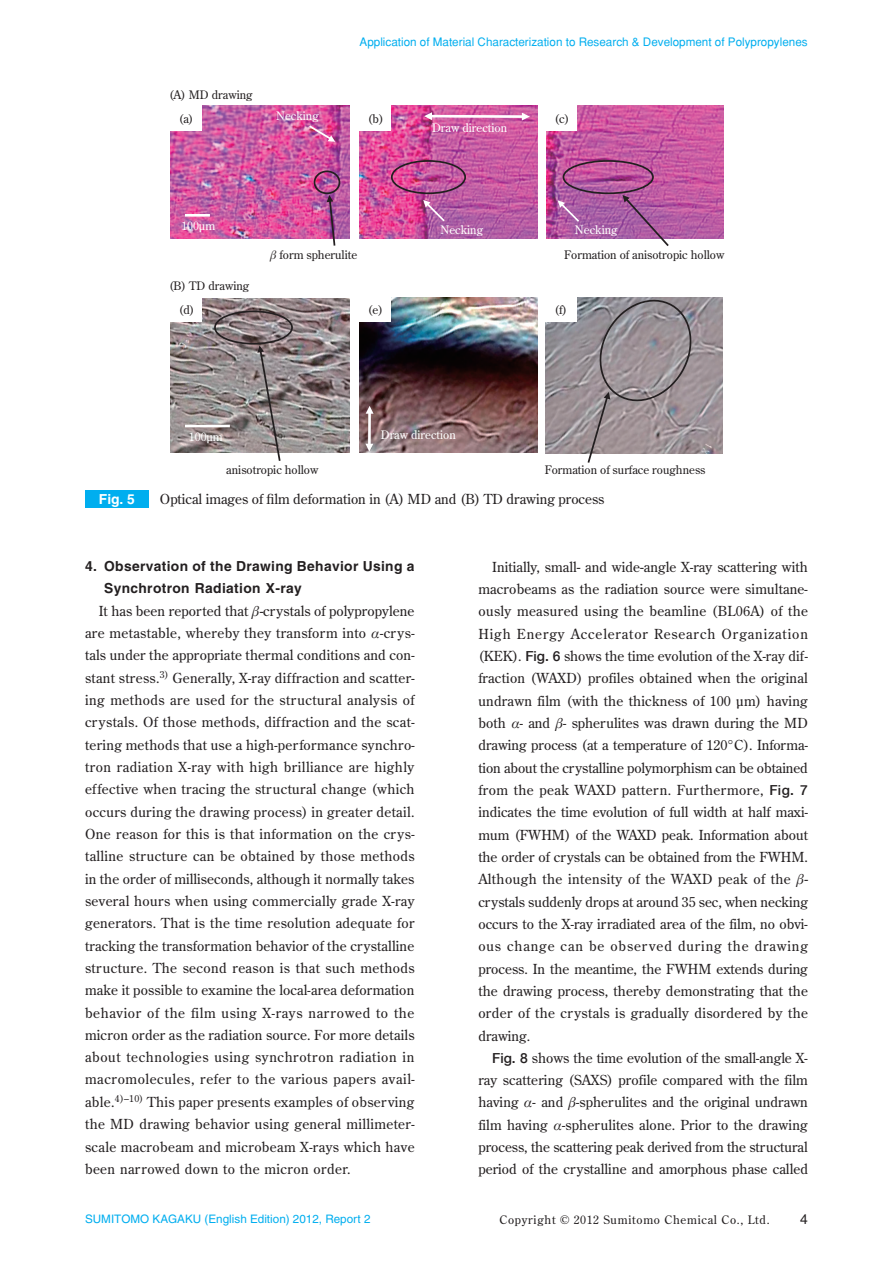
<style>
.page{position:relative;width:893px;height:1263px;background:#fff}
.page>*{position:absolute;margin:0;border:0;box-sizing:border-box;transform-origin:0 0}
.t1{font:13.8px/22.4px "Century Old Style Std";letter-spacing:.005em;color:#231f20;text-align:justify}
.t2{font:700 13.8px/22.4px "Helvetica";letter-spacing:.025em;color:#231f20}
.t3{font:700 13.8px "Helvetica";color:#fff}
.t4{font:13.8px "Helvetica LT Std";color:#231f20}
.t5{font:11.7px "Century Old Style Std";color:#231f20}
.t6{font:11.7px "Helvetica";color:#00aeef}
.t7{font:11.7px "Century Old Style Std";color:#fff}
.t8{font:11.7px "Helvetica LT Std";color:#00aeef}
.t9{font:11.7px "Century Old Style Std";letter-spacing:.06em;color:#231f20}
.s1{font-family:"Times";font-style:italic}
.s2{font-style:italic}
.s3{font-family:"Helvetica Neue";font-weight:500}
</style>
<div class="page">
<div style="left:85px;top:490px;width:64px;height:17px;background:#00aeef"></div>
<img style="left:359px;top:298px;width:179px;height:155px">
<img style="left:546px;top:106px;width:177px;height:132px">
<img style="left:359px;top:106px;width:179px;height:132px">
<img style="left:170px;top:106px;width:179px;height:132px">
<img style="left:170px;top:298px;width:179px;height:155px">
<img style="left:546px;top:298px;width:176px;height:155px">
<div style="left:545px;top:297px;width:32px;height:25px;background:#fff"></div>
<div style="left:545px;top:105px;width:32px;height:26px;background:#fff"></div>
<div style="left:358px;top:297px;width:32px;height:25px;background:#fff"></div>
<div style="left:358px;top:105px;width:32px;height:26px;background:#fff"></div>
<div style="left:169px;top:297px;width:32px;height:25px;background:#fff"></div>
<div style="left:169px;top:105px;width:32px;height:26px;background:#fff"></div>
<div style="left:391px;top:160px;width:75px;height:34px;border:2px solid #231f20;border-radius:50%"></div>
<div style="left:314px;top:171px;width:26px;height:23px;border:2px solid #231f20;border-radius:50%"></div>
<div style="left:563px;top:160px;width:91px;height:34px;border:2px solid #231f20;border-radius:50%"></div>
<div style="left:214px;top:311px;width:79px;height:34px;border:2px solid #231f20;border-radius:50%"></div>
<svg style="left:522px;top:113px;width:8px;height:8px"></svg>
<svg style="left:424px;top:112px;width:8px;height:8px"></svg>
<hr style="left:431px;top:115px;width:92px;height:3px;background:#fff">
<svg style="left:622px;top:195px;width:47px;height:51px;background:#b16ea8"></svg>
<svg style="left:588px;top:297px;width:111px;height:166px;background:#9d9599"></svg>
<svg style="left:327px;top:195px;width:8px;height:51px"></svg>
<svg style="left:366px;top:406px;width:8px;height:8px"></svg>
<svg style="left:365px;top:444px;width:8px;height:8px"></svg>
<hr style="left:368px;top:412px;width:3px;height:33px;background:#fff">
<svg style="left:423px;top:200px;width:22px;height:21px"></svg>
<svg style="left:309px;top:125px;width:26px;height:17px"></svg>
<svg style="left:558px;top:200px;width:21px;height:22px"></svg>
<hr style="left:185px;top:214px;width:25px;height:3px;background:#fff">
<svg style="left:257px;top:345px;width:24px;height:116px;background:#928a8b"></svg>
<hr style="left:185px;top:425px;width:45px;height:2px;background:#fff">
<p class="t5" style="left:169px;top:87px;width:85px">(A) MD drawing</p>
<p class="t6" style="left:360px;top:34px;width:450px">Application of Material Characterization to Research &amp; Development of Polypropylenes</p>
<p class="t7" style="left:276px;top:108px;width:44px">Necking</p>
<p class="t5" style="left:179px;top:111px;width:16px">(a)</p>
<p class="t5" style="left:368px;top:111px;width:17px">(b)</p>
<p class="t5" style="left:554px;top:111px;width:16px">(c)</p>
<p class="t7" style="left:432px;top:121px;width:77px">Draw direction</p>
<p class="t7" style="left:181px;top:219px;width:35px">100μm</p>
<p class="t5" style="left:169px;top:278px;width:82px">(B) TD drawing</p>
<p class="t7" style="left:440px;top:222px;width:44px">Necking</p>
<p class="t7" style="left:575px;top:222px;width:44px">Necking</p>
<p class="t5" style="left:270px;top:247px;width:89px"><span class="s1">β</span> form spherulite</p>
<p class="t5" style="left:564px;top:247px;width:162px">Formation of anisotropic hollow</p>
<p class="t5" style="left:179px;top:302px;width:17px">(d)</p>
<p class="t5" style="left:368px;top:302px;width:17px">(e)</p>
<p class="t5" style="left:554px;top:302px;width:14px">(f)</p>
<p class="t7" style="left:189px;top:429px;width:35px">100μm</p>
<p class="t7" style="left:381px;top:427px;width:77px">Draw direction</p>
<p class="t5" style="left:226px;top:462px;width:94px">anisotropic hollow</p>
<p class="t5" style="left:545px;top:462px;width:162px">Formation of surface roughness</p>
<p class="t3" style="left:99px;top:490px;width:38px">Fig. 5</p>
<p class="t1" style="left:160px;top:487px;width:446px">Optical images of film deformation in (A) MD and (B) TD drawing process</p>
<p class="t2" style="left:104px;top:555px;width:312px;text-indent:-19px">4. Observation of the Drawing Behavior Using a<br>Synchrotron Radiation X-ray</p>
<p class="t1" style="left:85px;top:599px;width:331px;text-indent:14px">It has been reported that <span class="s1">β</span><span class="s2">-</span>crystals of polypropylene are metastable, whereby they transform into <span class="s1">α</span>-crys&shy;tals under the appropriate thermal conditions and con&shy;stant stress.<sup>3)</sup> Generally, X-ray diffraction and scatter&shy;ing methods are used for the structural analysis of crystals. Of those methods, diffraction and the scat&shy;tering methods that use a high-performance synchro&shy;tron radiation X-ray with high brilliance are highly effective when tracing the structural change (which occurs during the drawing process) in greater detail.<br>One reason for this is that information on the crys&shy;talline structure can be obtained by those methods in the order of milliseconds, although it normally takes several hours when using commercially grade X-ray generators. That is the time resolution adequate for tracking the transformation behavior of the crystalline structure. The second reason is that such methods make it possible to examine the local-area deformation behavior of the film using X-rays narrowed to the micron order as the radiation source. For more details about technologies using synchrotron radiation in macromolecules, refer to the various papers avail&shy;able.<sup>4)–10)</sup> This paper presents examples of observing the MD drawing behavior using general millimeter&shy;scale macrobeam and microbeam X-rays which have been narrowed down to the micron order.</p>
<p class="t1" style="left:478px;top:555px;width:331px;text-indent:14px">Initially, small<span class="s2">-</span> and wide<span class="s2">-</span>angle X-ray scattering with macrobeams as the radiation source were simultane&shy;ously measured using the beamline (BL06A) of the High Energy Accelerator Research Organization (KEK). <span class="s3">Fig. 6</span> shows the time evolution of the X-ray dif&shy;fraction (WAXD) profiles obtained when the original undrawn film (with the thickness of 100 μm) having both <span class="s1">α</span>- and <span class="s1">β</span>- spherulites was drawn during the MD drawing process (at a temperature of 120°C). Informa&shy;tion about the crystalline polymorphism can be obtained from the peak WAXD pattern. Furthermore, <span class="s3">Fig. 7 </span>indicates the time evolution of full width at half maxi&shy;mum (FWHM) of the WAXD peak. Information about the order of crystals can be obtained from the FWHM.<br>Although the intensity of the WAXD peak of the <span class="s1">β&shy;</span>crystals suddenly drops at around 35 sec, when necking occurs to the X-ray irradiated area of the film, no obvi&shy;ous change can be observed during the drawing process. In the meantime, the FWHM extends during the drawing process, thereby demonstrating that the order of the crystals is gradually disordered by the drawing.</p>
<p class="t1" style="left:478px;top:1046px;width:331px;text-indent:14px"><span class="s3">Fig. 8</span> shows the time evolution of the small-angle X&shy;ray scattering (SAXS) profile compared with the film having <span class="s1">α</span>- and <span class="s1">β</span>-spherulites and the original undrawn film having <span class="s1">α</span>-spherulites alone. Prior to the drawing process, the scattering peak derived from the structural period of the crystalline and amorphous phase called</p>
<p class="t8" style="left:85px;top:1212px;width:287px">SUMITOMO KAGAKU (English Edition) 2012, Report 2</p>
<p class="t9" style="left:499px;top:1212px;width:272px">Copyright © 2012 Sumitomo Chemical Co., Ltd.</p>
<p class="t4" style="left:800px;top:1211px;width:9px">4</p>
<p class="t6" style="left:207px;top:1212px;width:27px">2012</p>
</div>
